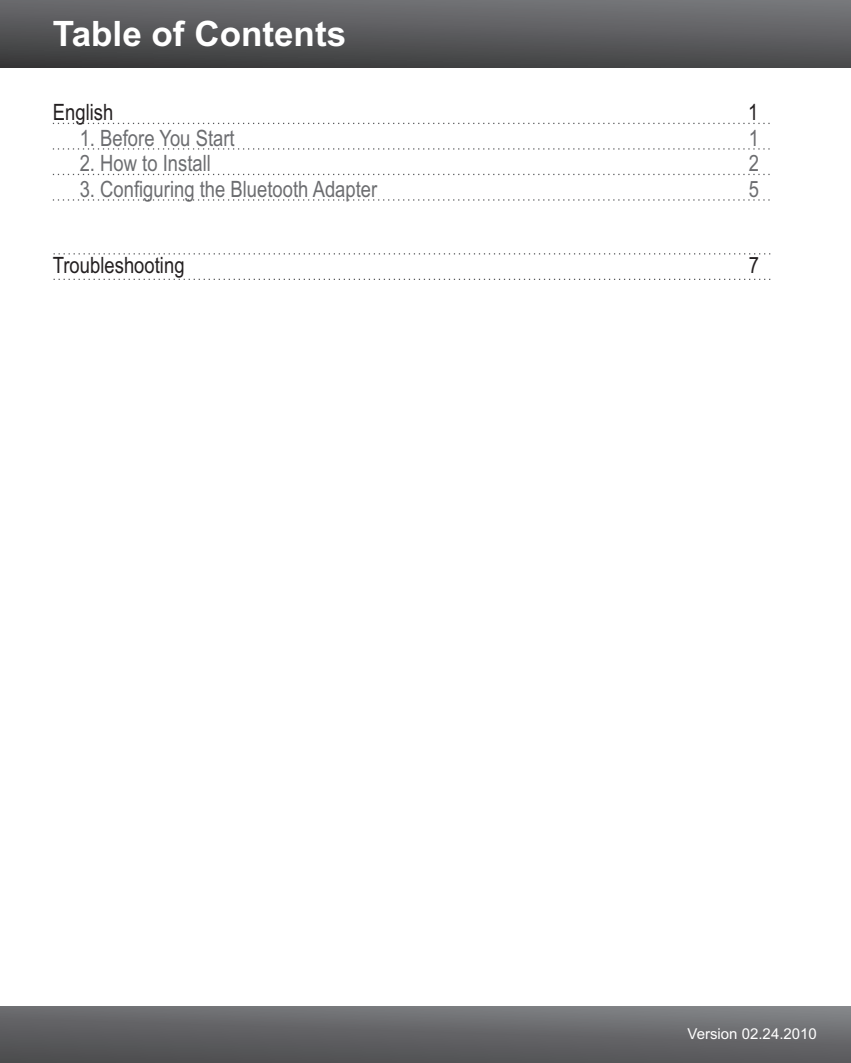
<style>
.page{position:relative;width:851px;height:1063px;background:#fff}
.page>*{position:absolute;margin:0;border:0;box-sizing:border-box;transform-origin:0 0}
.t1{font:700 35px "Arial";color:#fff}
.t2{font:22.5px "Arial Narrow";color:#6c6d70}
.t3{font:22.5px "Arial Narrow";color:#231f20}
.t4{font:15px "Arial";color:#fff}
</style>
<div class="page">
<div style="left:0;top:0;width:850px;height:67px;background:linear-gradient(to bottom,#727376,#404142)"></div>
<div style="left:0;top:1006px;width:850px;height:57px;background:linear-gradient(to bottom,#78797d,#505052)"></div>
<svg style="left:54px;top:279px;width:717px;height:1px"></svg>
<svg style="left:54px;top:253px;width:717px;height:1px"></svg>
<svg style="left:53px;top:199px;width:717px;height:2px"></svg>
<svg style="left:53px;top:174px;width:717px;height:1px"></svg>
<svg style="left:53px;top:148px;width:717px;height:2px"></svg>
<svg style="left:53px;top:123px;width:717px;height:1px"></svg>
<h1 class="t1" style="left:53px;top:20px;width:294px">Table of Contents</h1>
<p class="t3" style="left:53px;top:104px;width:62px">English</p>
<p class="t3" style="left:748px;top:104px;width:12px">1</p>
<p class="t2" style="left:80px;top:129px;width:156px">1. Before You Start</p>
<p class="t2" style="left:80px;top:155px;width:133px">2. How to Install</p>
<p class="t2" style="left:748px;top:155px;width:12px">2</p>
<p class="t2" style="left:80px;top:180px;width:299px">3. Configuring the Bluetooth Adapter</p>
<p class="t2" style="left:748px;top:180px;width:12px">5</p>
<p class="t2" style="left:748px;top:129px;width:12px">1</p>
<p class="t3" style="left:53px;top:257px;width:133px">Troubleshooting</p>
<p class="t3" style="left:748px;top:257px;width:12px">7</p>
<p class="t4" style="left:687px;top:1028px;width:131px">Version 02.24.2010</p>
</div>
